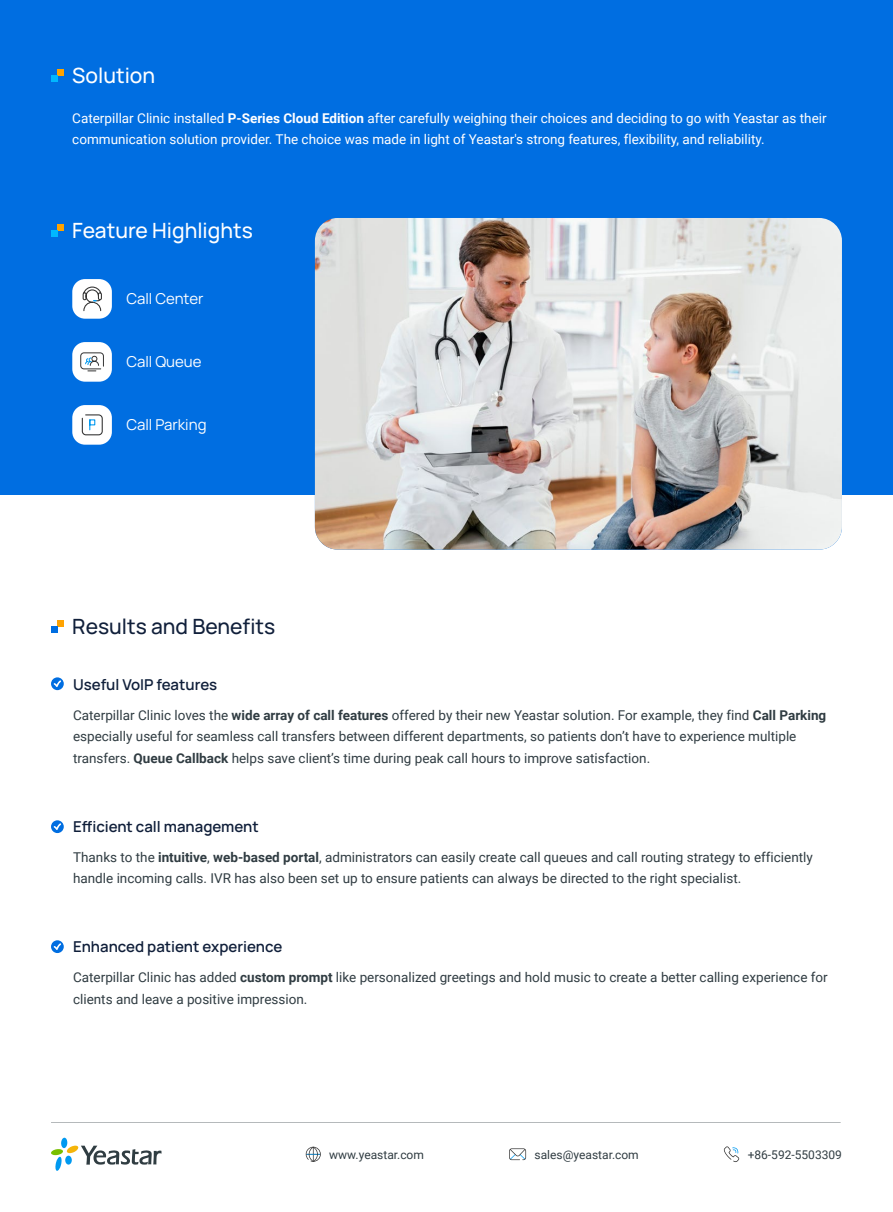
<style>
.page{position:relative;width:893px;height:1212px;background:#fff}
.page>*{position:absolute;margin:0;border:0;box-sizing:border-box;transform-origin:0 0}
.正文一级标题{font:500 21px "Manrope";color:#fff}
.正文一级标题-2{font:500 21px "Manrope";color:#101f3a}
.正文标题{font:600 15px "Manrope";color:#101f3a}
.正文{font:15px "Manrope";color:#fff}
.正文-2{font:13.5px/21.8px "Roboto";color:#303c42}
.正文-3{font:13.5px/21.8px "Roboto";color:#fff}
.联系方式{font:12px "Roboto";color:#303c42}
.s1{font-weight:700}
</style>
<div class="page">
<div style="left:0;top:0;width:893px;height:495px;background:#006ee1"></div>
<div style="left:72px;top:279px;width:40px;height:40px;background:#fff;border-radius:13px"></div>
<div style="left:72px;top:342px;width:40px;height:40px;background:#fff;border-radius:13px"></div>
<div style="left:72px;top:405px;width:40px;height:40px;background:#fff;border-radius:13px"></div>
<img style="left:315px;top:218px;width:527px;height:332px">
<svg style="left:51px;top:1137px;width:111px;height:34px"></svg>
<hr style="left:51px;top:1122px;width:790px;height:1px;background:#303c42">
<svg style="left:723px;top:1146px;width:16px;height:16px"></svg>
<svg style="left:306px;top:1147px;width:15px;height:15px"></svg>
<svg style="left:509px;top:1148px;width:17px;height:12px"></svg>
<svg style="left:51px;top:677px;width:13px;height:13px"></svg>
<svg style="left:54px;top:680px;width:7px;height:7px"></svg>
<svg style="left:51px;top:820px;width:13px;height:13px"></svg>
<svg style="left:54px;top:823px;width:7px;height:7px"></svg>
<svg style="left:51px;top:940px;width:13px;height:13px"></svg>
<svg style="left:54px;top:943px;width:7px;height:7px"></svg>
<svg style="left:51px;top:224px;width:13px;height:13px"></svg>
<svg style="left:51px;top:69px;width:13px;height:13px"></svg>
<svg style="left:51px;top:620px;width:13px;height:13px"></svg>
<svg style="left:82px;top:286px;width:20px;height:26px"></svg>
<svg style="left:80px;top:352px;width:24px;height:20px"></svg>
<svg style="left:81px;top:414px;width:22px;height:22px"></svg>
<p class="正文一级标题" style="left:72px;top:60px;width:84px">Solution</p>
<p class="正文-3" style="left:72px;top:106px;width:756px">Caterpillar Clinic installed <span class="s1">P-Series Cloud Edition</span> after carefully weighing their choices and deciding to go with Yeastar as their communication solution provider. The choice was made in light of Yeastar's strong features, flexibility, and reliability.</p>
<p class="正文一级标题" style="left:72px;top:216px;width:182px">Feature Highlights</p>
<p class="正文" style="left:126px;top:288px;width:79px">Call Center</p>
<p class="正文" style="left:126px;top:351px;width:77px">Call Queue</p>
<p class="正文" style="left:126px;top:414px;width:82px">Call Parking</p>
<p class="正文一级标题-2" style="left:72px;top:611px;width:205px">Results and Benefits</p>
<p class="正文标题" style="left:73px;top:674px;width:146px">Useful VoIP features</p>
<p class="正文-2" style="left:73px;top:703px;width:755px">Caterpillar Clinic loves the <span class="s1">wide array of call features</span> offered by their new Yeastar solution. For example, they find <span class="s1">Call Parking </span>especially useful for seamless call transfers between different departments, so patients don’t have to experience multiple transfers. <span class="s1">Queue Callback</span> helps save client’s time during peak call hours to improve satisfaction.</p>
<p class="正文标题" style="left:73px;top:816px;width:187px">Efficient call management</p>
<p class="正文-2" style="left:73px;top:845px;width:741px">Thanks to the <span class="s1">intuitive</span>, <span class="s1">web-based portal</span>, administrators can easily create call queues and call routing strategy to efficiently handle incoming calls. IVR has also been set up to ensure patients can always be directed to the right specialist.</p>
<p class="正文标题" style="left:73px;top:936px;width:211px">Enhanced patient experience</p>
<p class="正文-2" style="left:73px;top:966px;width:756px">Caterpillar Clinic has added <span class="s1">custom prompt</span> like personalized greetings and hold music to create a better calling experience for clients and leave a positive impression.</p>
<p class="联系方式" style="left:329px;top:1146px;width:96px">www.yeastar.com</p>
<p class="联系方式" style="left:535px;top:1146px;width:106px">sales@yeastar.com</p>
<p class="联系方式" style="left:748px;top:1146px;width:96px">+86-592-5503309</p>
</div>
